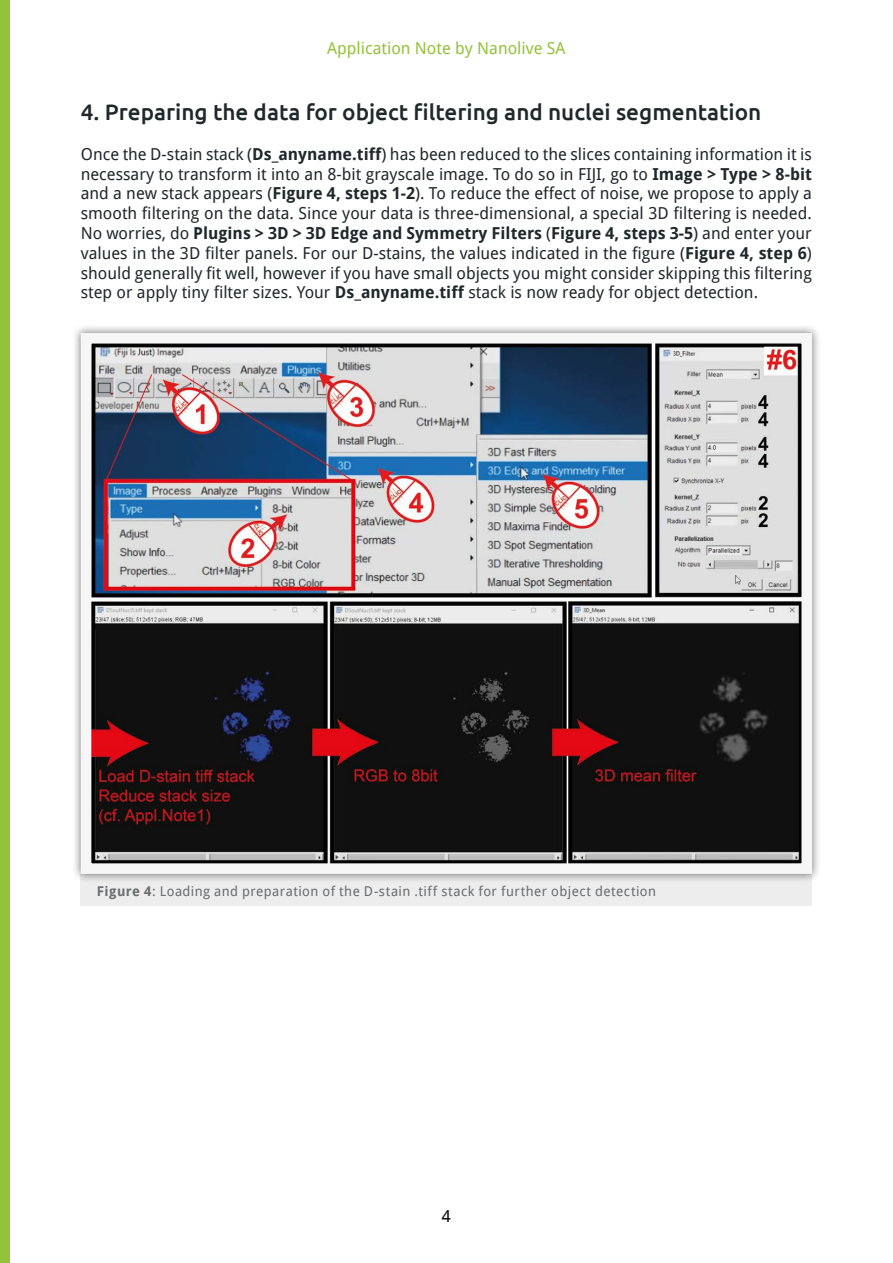
<style>
.page{position:relative;width:893px;height:1263px;background:#fff}
.page>*{position:absolute;margin:0;border:0;box-sizing:border-box;transform-origin:0 0}
.t1{font:500 22.5px "Ubuntu";color:#1f282b}
.t2{font:16.5px/19.8px "Droid Sans";color:#1f282b;text-align:justify}
.t3{font:16.5px "Droid Sans";color:#93c23b}
.t4{font:16.5px "Droid Sans";color:#000}
.t5{font:13.5px "Droid Sans";letter-spacing:.035em;color:#686d70}
.s1{font-weight:700}
</style>
<div class="page">
<div style="left:0;top:0;width:10px;height:1263px;background:#93c23b"></div>
<div style="left:81px;top:874px;width:731px;height:31px;background:#ededed"></div>
<div style="left:72px;top:324px;width:749px;height:559px;background:#000;opacity:.54"></div>
<svg style="left:75px;top:328px;width:742px;height:551px;background:#737176"></svg>
<p class="t3" style="left:327px;top:37px;width:240px">Application Note by Nanolive SA</p>
<p class="t1" style="left:81px;top:98px;width:682px">4. Preparing the data for object filtering and nuclei segmentation</p>
<p class="t2" style="left:81px;top:144px;width:733px">Once the D-stain stack (<span class="s1">Ds_anyname.tiff</span>) has been reduced to the slices containing information it is necessary to transform it into an 8-bit grayscale image. To do so in FIJI, go to <span class="s1">Image &gt; Type &gt; 8-bit </span>and a new stack appears (<span class="s1">Figure 4, steps 1-2</span>). To reduce the effect of noise, we propose to apply a smooth filtering on the data. Since your data is three-dimensional, a special 3D filtering is needed.<br>No worries, do <span class="s1">Plugins &gt; 3D &gt; 3D Edge and Symmetry Filters</span> (<span class="s1">Figure 4, steps 3-5</span>) and enter your values in the 3D filter panels. For our D-stains, the values indicated in the figure (<span class="s1">Figure 4, step 6</span>) should generally fit well, however if you have small objects you might consider skipping this filtering step or apply tiny filter sizes. Your <span class="s1">Ds_anyname.tiff</span> stack is now ready for object detection.</p>
<p class="t5" style="left:97px;top:882px;width:561px"><span class="s1">Figure 4</span>: Loading and preparation of the D-stain .tiff stack for further object detection</p>
<p class="t4" style="left:442px;top:1204px;width:11px">4</p>
</div>
